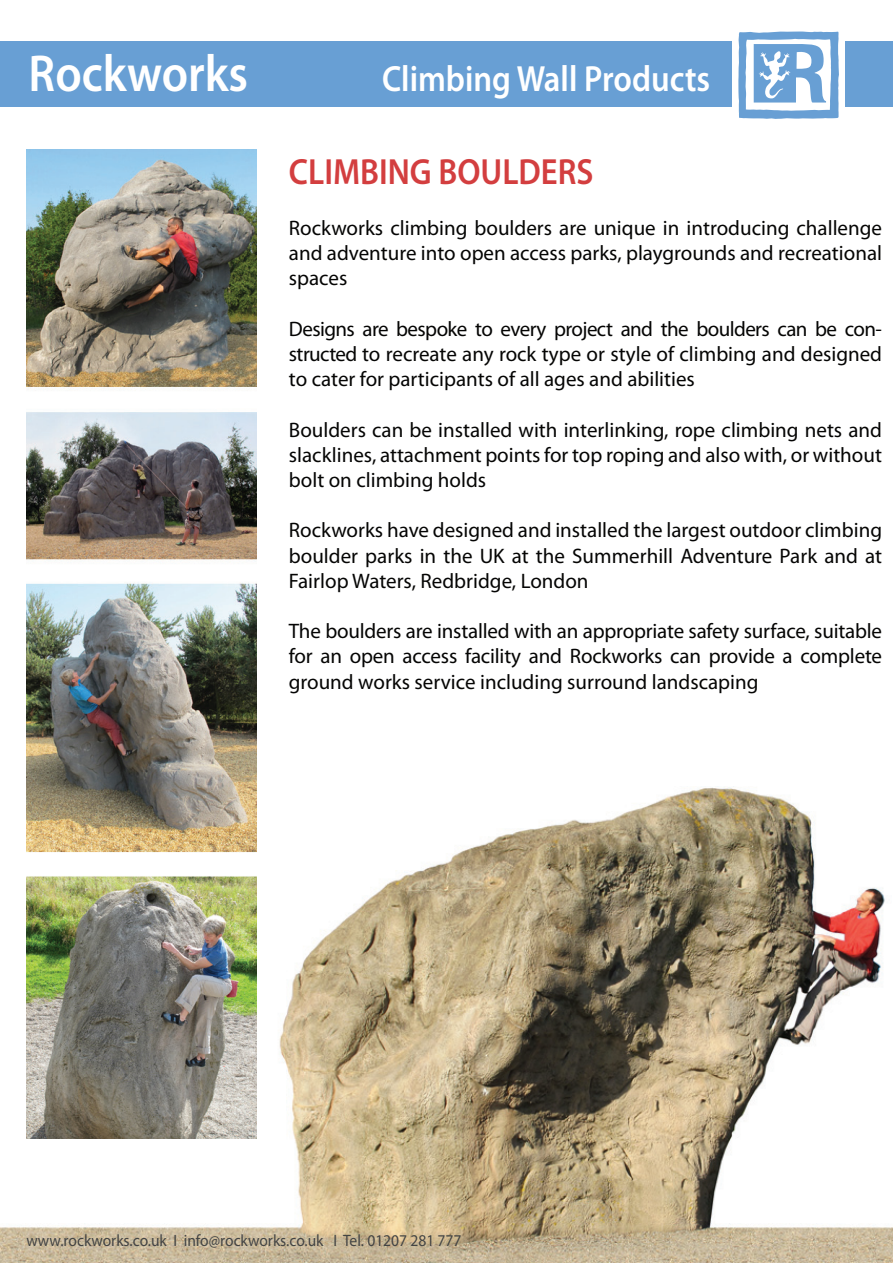
<style>
.page{position:relative;width:893px;height:1263px;background:#fff}
.page>*{position:absolute;margin:0;border:0;box-sizing:border-box;transform-origin:0 0}
.t1{font:600 52.2px "Myriad Pro";color:#fff;scale:.9 1}
.t2{font:600 36.6px "Myriad Pro";color:#fff;scale:.9 1}
.t3{font:600 36.6px "Myriad Pro";color:#d33e3f;scale:.9 1}
.t4{font:21px/25.2px "Myriad Pro";color:#050504;text-align:justify}
.t5{font:16.5px "Myriad Pro";color:#434444;scale:.94 1}
</style>
<div class="page">
<div style="left:0;top:41px;width:893px;height:66px;background:#689fd4"></div>
<div style="left:733px;top:29px;width:112px;height:96px;background:#fff"></div>
<svg style="left:738px;top:32px;width:101px;height:87px"></svg>
<img style="left:0;top:786px;width:893px;height:477px">
<img style="left:26px;top:150px;width:231px;height:988px">
<h1 class="t1" style="left:29px;top:40px;width:245px">Rockworks</h1>
<h2 class="t2" style="left:382px;top:55px;width:366px">Climbing Wall Products</h2>
<h2 class="t3" style="left:289px;top:148px;width:340px">CLIMBING BOULDERS</h2>
<p class="t4" style="left:289px;top:215px;width:595px">Rockworks climbing boulders are unique in introducing challenge and adventure into open access parks, playgrounds and recreational spaces</p>
<p class="t4" style="left:289px;top:316px;width:595px">Designs are bespoke to every project and the boulders can be con&shy;structed to recreate any rock type or style of climbing and designed to cater for participants of all ages and abilities</p>
<p class="t4" style="left:289px;top:417px;width:595px">Boulders can be installed with interlinking, rope climbing nets and slacklines, attachment points for top roping and also with, or without bolt on climbing holds</p>
<p class="t4" style="left:289px;top:517px;width:595px">Rockworks have designed and installed the largest outdoor climbing boulder parks in the UK at the Summerhill Adventure Park and at Fairlop Waters, Redbridge, London</p>
<p class="t4" style="left:289px;top:618px;width:595px">The boulders are installed with an appropriate safety surface, suitable for an open access facility and Rockworks can provide a complete ground works service including surround landscaping</p>
<p class="t5" style="left:26px;top:1230px;width:464px">www.rockworks.co.uk I info@rockworks.co.uk I Tel. 01207 281 777</p>
</div>
